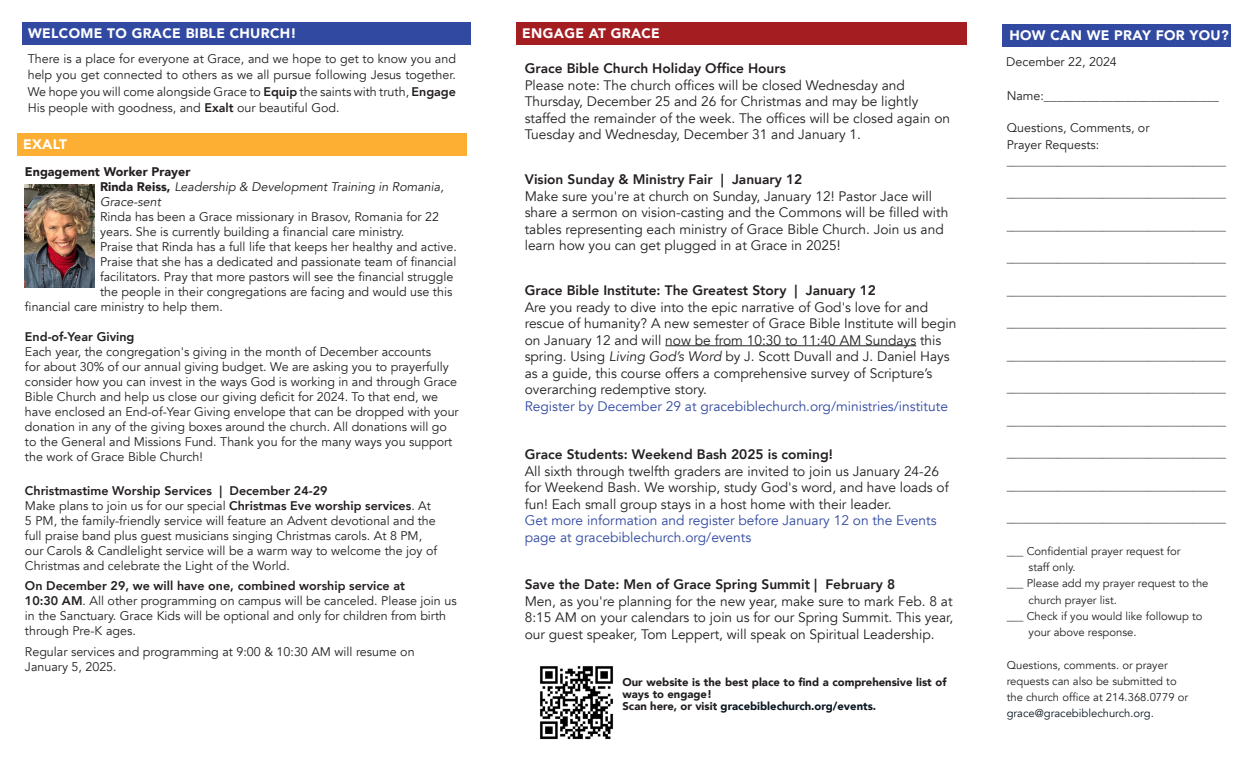
<style>
.page{position:relative;width:1260px;height:765px;background:#fff}
.page>*{position:absolute;margin:0;border:0;box-sizing:border-box;transform-origin:0 0}
.t1{font:13.75px/16.5px "Avenir";color:#231f20}
.t2{font:800 13.75px "Avenir";color:#231f20}
.t3{font:13.75px/16.5px "Avenir";color:#3149a1}
.t4{font:900 13.75px "Avenir";letter-spacing:.025em;color:#fff}
.t5{font:12.5px/15px "Avenir";color:#231f20}
.t6{font:800 12.5px "Avenir";color:#231f20}
.t7{font:italic 12.5px/15px "Avenir";color:#231f20}
.t8{font:900 12.5px "Avenir";color:#231f20}
.t9{font:11.25px/16.2px "Avenir";color:#231f20}
.t10{font:900 11.25px/12.1px "Avenir";color:#231f20}
.t11{font:900 11.25px "Avenir";color:#0a1721}
.t12{font:11.25px "Avenir";color:#0a1721}
.s1{font-weight:800}
.s2{font-weight:900;font-style:normal}
.s3{font-style:italic}
.s4{color:#231f20}
</style>
<div class="page">
<div style="left:1003px;top:24px;width:228px;height:23px;background:#3149a1"></div>
<div style="left:17px;top:133px;width:449px;height:23px;background:#fdaf33"></div>
<div style="left:22px;top:22px;width:450px;height:23px;background:#3149a1"></div>
<img style="left:540px;top:666px;width:73px;height:74px">
<div style="left:517px;top:22px;width:450px;height:23px;background:#a41d21"></div>
<hr style="left:665px;top:345px;width:251px;height:1px;background:#231f20">
<img style="left:25px;top:185px;width:69px;height:102px">
<p class="t4" style="left:28px;top:22px;width:270px">WELCOME TO GRACE BIBLE CHURCH!</p>
<p class="t5" style="left:28px;top:51px;width:430px;line-height:16.2px;text-align:justify">There is a place for everyone at Grace, and we hope to get to know you and help you get connected to others as we all pursue following Jesus together.<br>We hope you will come alongside Grace to <span class="s1">Equip</span> the saints with truth, <span class="s1">Engage </span>His people with goodness, and <span class="s1">Exalt</span> our beautiful God.</p>
<p class="t4" style="left:23px;top:133px;width:46px">EXALT</p>
<p class="t8" style="left:25px;top:161px;width:167px">Engagement Worker Prayer</p>
<p class="t7" style="left:100px;top:179px;width:345px"><span class="s2">Rinda Reiss,</span> Leadership &amp; Development Training in Romania,<br>Grace-sent</p>
<p class="t5" style="left:100px;top:209px;width:340px">Rinda has been a Grace missionary in Brasov, Romania for 22 years. She is currently building a financial care ministry.</p>
<p class="t5" style="left:100px;top:239px;width:358px">Praise that Rinda has a full life that keeps her healthy and active.</p>
<p class="t5" style="left:100px;top:254px;width:358px">Praise that she has a dedicated and passionate team of financial</p>
<p class="t5" style="left:100px;top:269px;width:355px">facilitators. Pray that more pastors will see the financial struggle</p>
<p class="t5" style="left:100px;top:284px;width:354px">the people in their congregations are facing and would use this</p>
<p class="t5" style="left:25px;top:299px;width:199px">financial care ministry to help them.</p>
<p class="t6" style="left:25px;top:327px;width:111px">End-of-Year Giving</p>
<p class="t5" style="left:25px;top:344px;width:435px">Each year, the congregation's giving in the month of December accounts<br>for about 30% of our annual giving budget. We are asking you to prayerfully consider how you can invest in the ways God is working in and through Grace Bible Church and help us close our giving deficit for 2024. To that end, we have enclosed an End-of-Year Giving envelope that can be dropped with your donation in any of the giving boxes around the church. All donations will go to the General and Missions Fund. Thank you for the many ways you support the work of Grace Bible Church!</p>
<p class="t6" style="left:25px;top:481px;width:304px">Christmastime Worship Services | December 24-29</p>
<p class="t5" style="left:25px;top:498px;width:414px">Make plans to join us for our special <span class="s1">Christmas Eve worship services</span>. At 5 PM, the family-friendly service will feature an Advent devotional and the full praise band plus guest musicians singing Christmas carols. At 8 PM, our Carols &amp; Candlelight service will be a warm way to welcome the joy of Christmas and celebrate the Light of the World.</p>
<p class="t6" style="left:25px;top:576px;width:382px">On December 29, we will have one, combined worship service at</p>
<p class="t5" style="left:25px;top:594px;width:433px"><span class="s1">10:30 AM</span>. All other programming on campus will be canceled. Please join us in the Sanctuary. Grace Kids will be optional and only for children from birth through Pre-K ages.</p>
<p class="t5" style="left:25px;top:644px;width:391px">Regular services and programming at 9:00 &amp; 10:30 AM will resume on<br>January 5, 2025.</p>
<p class="t4" style="left:522px;top:22px;width:139px">ENGAGE AT GRACE</p>
<p class="t2" style="left:525px;top:58px;width:263px">Grace Bible Church Holiday Office Hours</p>
<p class="t1" style="left:525px;top:77px;width:427px">Please note: The church offices will be closed Wednesday and Thursday, December 25 and 26 for Christmas and may be lightly staffed the remainder of the week. The offices will be closed again on Tuesday and Wednesday, December 31 and January 1.</p>
<p class="t2" style="left:525px;top:169px;width:279px">Vision Sunday &amp; Ministry Fair | January 12</p>
<p class="t1" style="left:525px;top:188px;width:425px">Make sure you're at church on Sunday, January 12! Pastor Jace will share a sermon on vision-casting and the Commons will be filled with tables representing each ministry of Grace Bible Church. Join us and learn how you can get plugged in at Grace in 2025!</p>
<p class="t2" style="left:525px;top:280px;width:353px">Grace Bible Institute: The Greatest Story | January 12</p>
<p class="t1" style="left:525px;top:299px;width:433px">Are you ready to dive into the epic narrative of God's love for and rescue of humanity? A new semester of Grace Bible Institute will begin on January 12 and will now be from 10:30 to 11:40 AM Sundays this spring. Using <span class="s3">Living God’s Word</span> by J. Scott Duvall and J. Daniel Hays as a guide, this course offers a comprehensive survey of Scripture’s overarching redemptive story.</p>
<p class="t3" style="left:525px;top:398px;width:425px">Register by December 29 at gracebiblechurch.org/ministries/institute</p>
<p class="t2" style="left:525px;top:444px;width:310px">Grace Students: Weekend Bash 2025 is coming!</p>
<p class="t1" style="left:525px;top:463px;width:426px">All sixth through twelfth graders are invited to join us January 24-26 for Weekend Bash. We worship, study God's word, and have loads of fun! Each small group stays in a host home with their leader.</p>
<p class="t3" style="left:525px;top:513px;width:413px">Get more information and register before January 12 on the Events page at gracebiblechurch.org/events</p>
<p class="t2" style="left:525px;top:574px;width:372px">Save the Date: Men of Grace Spring Summit | February 8</p>
<p class="t1" style="left:525px;top:593px;width:430px;text-align:justify">Men, as you're planning for the new year, make sure to mark Feb. 8 at 8:15 AM on your calendars to join us for our Spring Summit. This year, our guest speaker, Tom Leppert, will speak on Spiritual Leadership.</p>
<p class="t10" style="left:623px;top:675px;width:325px">Our website is the best place to find a comprehensive list of ways to engage!</p>
<p class="t11" style="left:623px;top:696px;width:255px"><span class="s4">Scan here, or visit</span> gracebiblechurch.org/events<span class="s4">.</span></p>
<p class="t4" style="left:1009px;top:23px;width:221px">HOW CAN WE PRAY FOR YOU?</p>
<p class="t5" style="left:1006px;top:54px;width:112px">December 22, 2024</p>
<p class="t5" style="left:1007px;top:88px;width:214px">Name:____________________________</p>
<p class="t5" style="left:1007px;top:121px;width:144px">Questions, Comments, or</p>
<p class="t5" style="left:1007px;top:137px;width:94px">Prayer Requests:</p>
<p class="t9" style="left:1007px;top:153px;width:221px">_______________________________________</p>
<p class="t9" style="left:1007px;top:186px;width:221px">_______________________________________</p>
<p class="t9" style="left:1007px;top:218px;width:221px">_______________________________________</p>
<p class="t9" style="left:1007px;top:251px;width:221px">_______________________________________</p>
<p class="t9" style="left:1007px;top:283px;width:221px">_______________________________________</p>
<p class="t9" style="left:1007px;top:316px;width:221px">_______________________________________</p>
<p class="t9" style="left:1007px;top:348px;width:221px">_______________________________________</p>
<p class="t9" style="left:1007px;top:381px;width:221px">_______________________________________</p>
<p class="t9" style="left:1007px;top:413px;width:221px">_______________________________________</p>
<p class="t9" style="left:1007px;top:446px;width:221px">_______________________________________</p>
<p class="t9" style="left:1007px;top:478px;width:221px">_______________________________________</p>
<p class="t9" style="left:1007px;top:511px;width:221px">_______________________________________</p>
<p class="t9" style="left:1007px;top:543px;width:175px">___ Confidential prayer request for</p>
<p class="t9" style="left:1029px;top:559px;width:49px">staff only.</p>
<p class="t9" style="left:1029px;top:576px;width:181px;text-indent:-22px">___ Please add my prayer request to the church prayer list.</p>
<p class="t9" style="left:1007px;top:608px;width:197px">___ Check if you would like followup to</p>
<p class="t9" style="left:1029px;top:624px;width:109px">your above response.</p>
<p class="t9" style="left:1007px;top:657px;width:163px">Questions, comments. or prayer</p>
<p class="t9" style="left:1007px;top:673px;width:171px">requests can also be submitted to</p>
<p class="t9" style="left:1007px;top:689px;width:183px">the church office at 214.368.0779 or</p>
<p class="t12" style="left:1007px;top:707px;width:149px">grace@gracebiblechurch.org<span class="s4">.</span></p>
</div>
